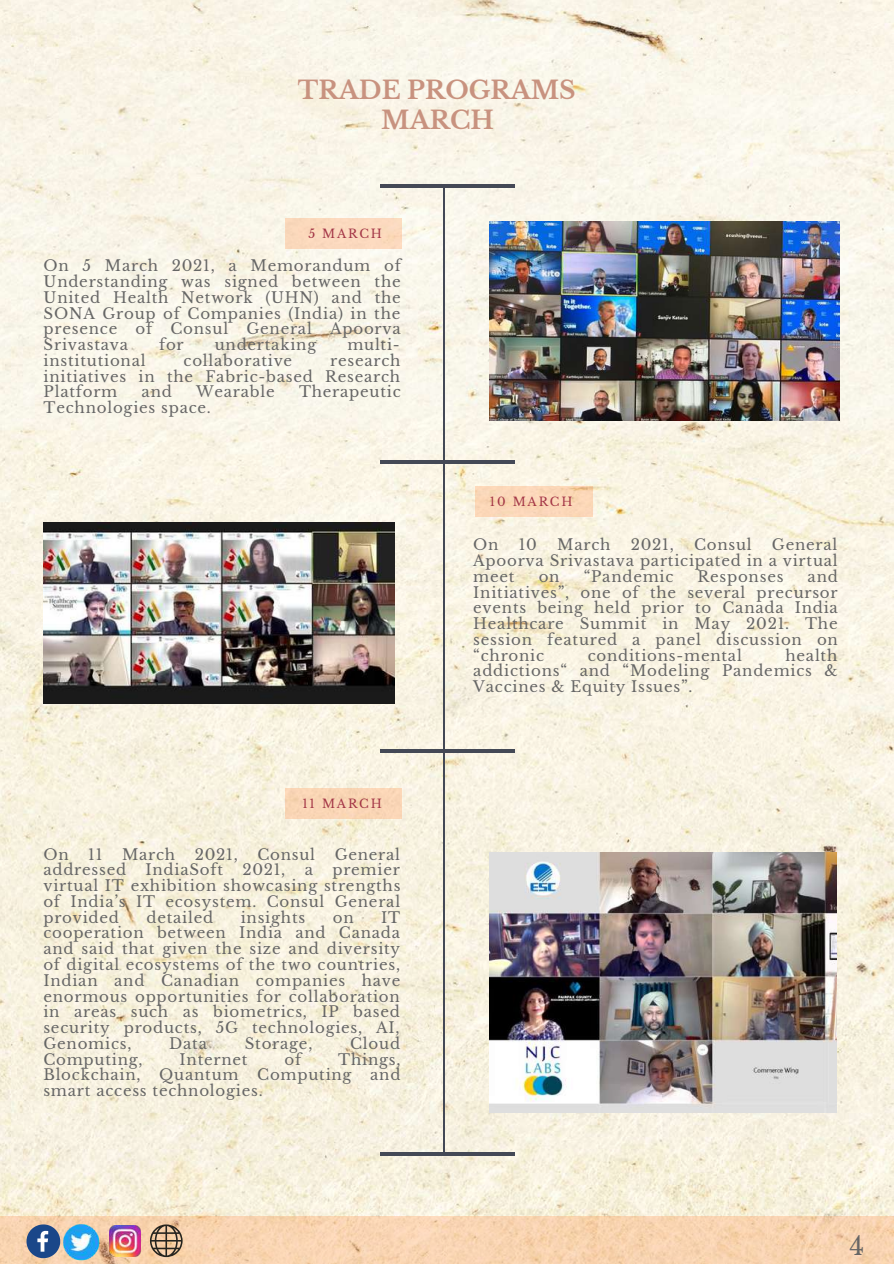
<style>
.page{position:relative;width:894px;height:1264px;background:#fff}
.page>*{position:absolute;margin:0;border:0;box-sizing:border-box;transform-origin:0 0}
.t1{font:25.35px "Libre Baskerville";color:#666}
.t2{font:700 24.9px/30.5px "Libre Baskerville";color:#c8927f;text-align:center}
.t3{font:15px/15.8px "Libre Baskerville";letter-spacing:.05em;color:#666;text-align:justify}
.t4{font:12px "Libre Baskerville";letter-spacing:.15em;color:#a33546}
</style>
<div class="page">
<img style="left:0;top:0;width:893px;height:1216px">
<svg style="left:0;top:1216px;width:893px;height:47px;background:#f7d2af"></svg>
<svg style="left:26px;top:1224px;width:32px;height:34px"></svg>
<img style="left:109px;top:1225px;width:32px;height:31px">
<svg style="left:150px;top:1224px;width:32px;height:33px"></svg>
<img style="left:489px;top:221px;width:349px;height:200px">
<hr style="left:380px;top:460px;width:134px;height:4px;background:#444956">
<div style="left:285px;top:218px;width:116px;height:31px;background:#fbd9bd"></div>
<div style="left:475px;top:487px;width:118px;height:30px;background:#fbd7b8"></div>
<div style="left:285px;top:788px;width:116px;height:30px;background:#fad5b5"></div>
<img style="left:44px;top:522px;width:350px;height:182px">
<img style="left:58px;top:1218px;width:45px;height:45px">
<hr style="left:380px;top:184px;width:134px;height:3px;background:#444956">
<svg style="left:380px;top:748px;width:134px;height:4px"></svg>
<hr style="left:380px;top:1152px;width:134px;height:3px;background:#444956">
<img style="left:489px;top:852px;width:347px;height:260px">
<hr style="left:443px;top:187px;width:1px;height:965px;background:#444956">
<h2 class="t2" style="left:298px;top:75px;width:279px">TRADE PROGRAMS<br>MARCH</h2>
<p class="t4" style="left:308px;top:226px;width:75px">5 MARCH</p>
<p class="t3" style="left:44px;top:258px;width:358px">On 5 March 2021, a Memorandum of Understanding was signed between the United Health Network (UHN) and the SONA Group of Companies (India) in the presence of Consul General Apoorva Srivastava</p>
<p class="t3" style="left:159px;top:337px;width:26px">for</p>
<p class="t3" style="left:215px;top:337px;width:103px">undertaking</p>
<p class="t3" style="left:347px;top:337px;width:54px">multi-</p>
<p class="t3" style="left:44px;top:353px;width:103px">institutional</p>
<p class="t3" style="left:183px;top:353px;width:110px">collaborative</p>
<p class="t3" style="left:44px;top:353px;width:358px;text-indent:286px">research initiatives in the Fabric-based Research Platform</p>
<p class="t3" style="left:142px;top:384px;width:32px">and</p>
<p class="t3" style="left:196px;top:384px;width:80px">Wearable</p>
<p class="t3" style="left:299px;top:384px;width:103px">Therapeutic</p>
<p class="t3" style="left:44px;top:400px;width:169px">Technologies space.</p>
<p class="t4" style="left:302px;top:796px;width:81px">11 MARCH</p>
<p class="t3" style="left:43px;top:846px;width:27px">On</p>
<p class="t3" style="left:88px;top:846px;width:16px">11</p>
<p class="t3" style="left:122px;top:846px;width:55px">March</p>
<p class="t3" style="left:195px;top:846px;width:44px">2021,</p>
<p class="t3" style="left:257px;top:846px;width:59px">Consul</p>
<p class="t3" style="left:334px;top:846px;width:67px">General</p>
<p class="t3" style="left:43px;top:862px;width:84px">addressed</p>
<p class="t3" style="left:145px;top:862px;width:79px">IndiaSoft</p>
<p class="t3" style="left:242px;top:862px;width:44px">2021,</p>
<p class="t3" style="left:305px;top:862px;width:10px">a</p>
<p class="t3" style="left:43px;top:862px;width:358px;text-indent:289px">premier virtual IT exhibition showcasing strengths of India’s IT ecosystem. Consul General provided</p>
<p class="t3" style="left:146px;top:909px;width:68px">detailed</p>
<p class="t3" style="left:241px;top:909px;width:66px">insights</p>
<p class="t3" style="left:333px;top:909px;width:22px">on</p>
<p class="t3" style="left:43px;top:909px;width:358px;text-indent:338px">IT cooperation between India and Canada and said that given the size and diversity of digital ecosystems of the two countries, Indian and Canadian companies have enormous opportunities for collaboration in areas such as biometrics, IP based security products, 5G technologies, AI, Genomics,</p>
<p class="t3" style="left:169px;top:1035px;width:39px">Data</p>
<p class="t3" style="left:245px;top:1035px;width:69px">Storage,</p>
<p class="t3" style="left:350px;top:1035px;width:51px">Cloud</p>
<p class="t3" style="left:43px;top:1051px;width:358px;text-indent:295px">Things, Blockchain, Quantum Computing and smart access technologies.</p>
<p class="t3" style="left:43px;top:1051px;width:101px">Computing,</p>
<p class="t3" style="left:180px;top:1051px;width:69px">Internet</p>
<p class="t3" style="left:284px;top:1051px;width:18px">of</p>
<p class="t4" style="left:489px;top:494px;width:84px">10 MARCH</p>
<p class="t3" style="left:473px;top:537px;width:366px;text-indent:298px">General Apoorva Srivastava participated in a virtual meet</p>
<p class="t3" style="left:473px;top:537px;width:27px">On</p>
<p class="t3" style="left:518px;top:537px;width:20px">10</p>
<p class="t3" style="left:557px;top:537px;width:55px">March</p>
<p class="t3" style="left:630px;top:537px;width:44px">2021,</p>
<p class="t3" style="left:693px;top:537px;width:59px">Consul</p>
<p class="t3" style="left:473px;top:568px;width:366px;text-indent:334px">and Initiatives”, one of the several precursor events being held prior to Canada India Healthcare Summit in May 2021. The session featured a panel discussion on “chronic</p>
<p class="t3" style="left:538px;top:568px;width:22px">on</p>
<p class="t3" style="left:583px;top:568px;width:91px">“Pandemic</p>
<p class="t3" style="left:697px;top:568px;width:87px">Responses</p>
<p class="t3" style="left:473px;top:647px;width:366px;text-indent:312px">health addictions“ and “Modeling Pandemics &amp; Vaccines &amp; Equity Issues”.</p>
<p class="t3" style="left:587px;top:647px;width:156px">conditions-mental</p>
<h1 class="t1" style="left:849px;top:1229px;width:16px">4</h1>
</div>
